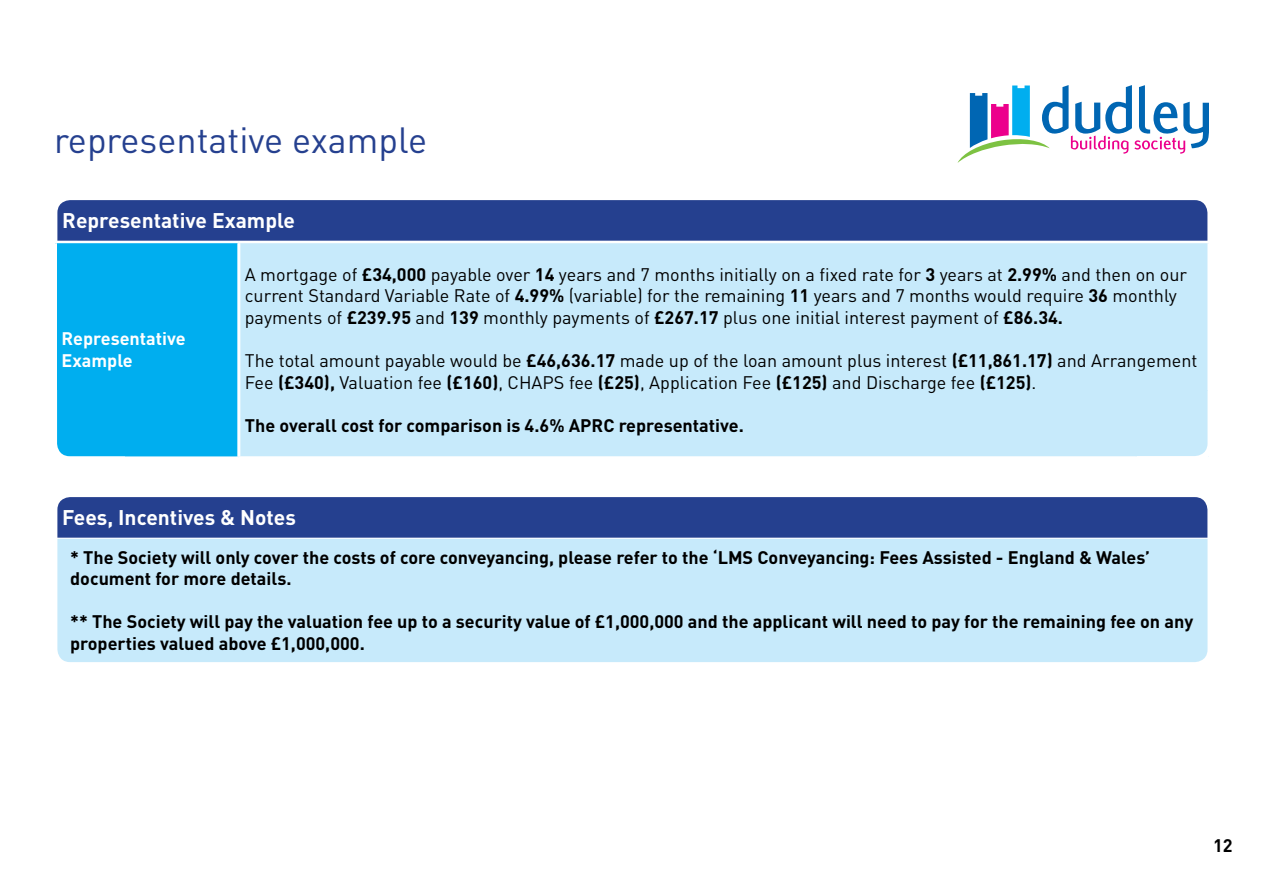
<style>
.page{position:relative;width:1263px;height:893px;background:#fff}
.page>*{position:absolute;margin:0;border:0;box-sizing:border-box;transform-origin:0 0}
.t1{font:36px "DIN";color:#25408f}
.t2{font:700 21px "DIN";color:#fff}
.t3{font:18px/21.6px "DIN";color:#000}
.t4{font:700 18px/21.6px "DIN";color:#000}
.t5{font:700 18px/21.6px "DIN";color:#fff}
.s1{font-weight:700}
</style>
<div class="page">
<svg style="left:957px;top:85px;width:252px;height:78px"></svg>
<div style="left:56px;top:242px;width:183px;height:216px;background:#00aeef"></div>
<div style="left:239px;top:242px;width:970px;height:216px;background:#c7eafb"></div>
<hr style="left:54px;top:240px;width:185px;height:3px;background:#fff">
<hr style="left:54px;top:243px;width:3px;height:213px;background:#fff">
<hr style="left:239px;top:240px;width:971px;height:3px;background:#fff">
<hr style="left:237px;top:243px;width:3px;height:213px;background:#fff">
<hr style="left:1207px;top:243px;width:3px;height:213px;background:#fff">
<hr style="left:54px;top:456px;width:185px;height:3px;background:#fff">
<hr style="left:239px;top:456px;width:971px;height:3px;background:#fff">
<div style="left:57px;top:200px;width:1150px;height:41px;background:#25408f"></div>
<div style="left:57px;top:497px;width:1150px;height:41px;background:#25408f"></div>
<svg style="left:57px;top:390px;width:10px;height:66px"></svg>
<svg style="left:1197px;top:448px;width:10px;height:8px"></svg>
<div style="left:57px;top:539px;width:1150px;height:123px;background:#c7eafb"></div>
<h1 class="t1" style="left:54px;top:118px;width:375px">representative example</h1>
<p class="t2" style="left:62px;top:207px;width:234px">Representative Example</p>
<p class="t5" style="left:62px;top:327px;width:126px">Representative<br>Example</p>
<p class="t3" style="left:245px;top:263px;width:944px">A mortgage of <span class="s1">£34,000</span> payable over <span class="s1">14</span> years and 7 months initially on a fixed rate for <span class="s1">3</span> years at <span class="s1">2.99%</span> and then on our current Standard Variable Rate of <span class="s1">4.99%</span> (variable) for the remaining <span class="s1">11</span> years and 7 months would require <span class="s1">36</span> monthly payments of <span class="s1">£239.95</span> and <span class="s1">139</span> monthly payments of <span class="s1">£267.17</span> plus one initial interest payment of <span class="s1">£86.34.</span></p>
<p class="t3" style="left:245px;top:349px;width:954px">The total amount payable would be <span class="s1">£46,636.17</span> made up of the loan amount plus interest <span class="s1">(£11,861.17)</span> and Arrangement<br>Fee <span class="s1">(£340),</span> Valuation fee <span class="s1">(£160)</span>, CHAPS fee <span class="s1">(£25)</span>, Application Fee <span class="s1">(£125)</span> and Discharge fee <span class="s1">(£125)</span>.</p>
<p class="t4" style="left:245px;top:414px;width:500px">The overall cost for comparison is 4.6% APRC representative.</p>
<p class="t2" style="left:62px;top:503px;width:235px">Fees, Incentives &amp; Notes</p>
<p class="t4" style="left:70px;top:546px;width:1081px">* The Society will only cover the costs of core conveyancing, please refer to the ‘LMS Conveyancing: Fees Assisted - England &amp; Wales’ document for more details.</p>
<p class="t4" style="left:70px;top:610px;width:1124px">** The Society will pay the valuation fee up to a security value of £1,000,000 and the applicant will need to pay for the remaining fee on any properties valued above £1,000,000.</p>
<p class="t4" style="left:1213px;top:834px;width:21px">12</p>
</div>
